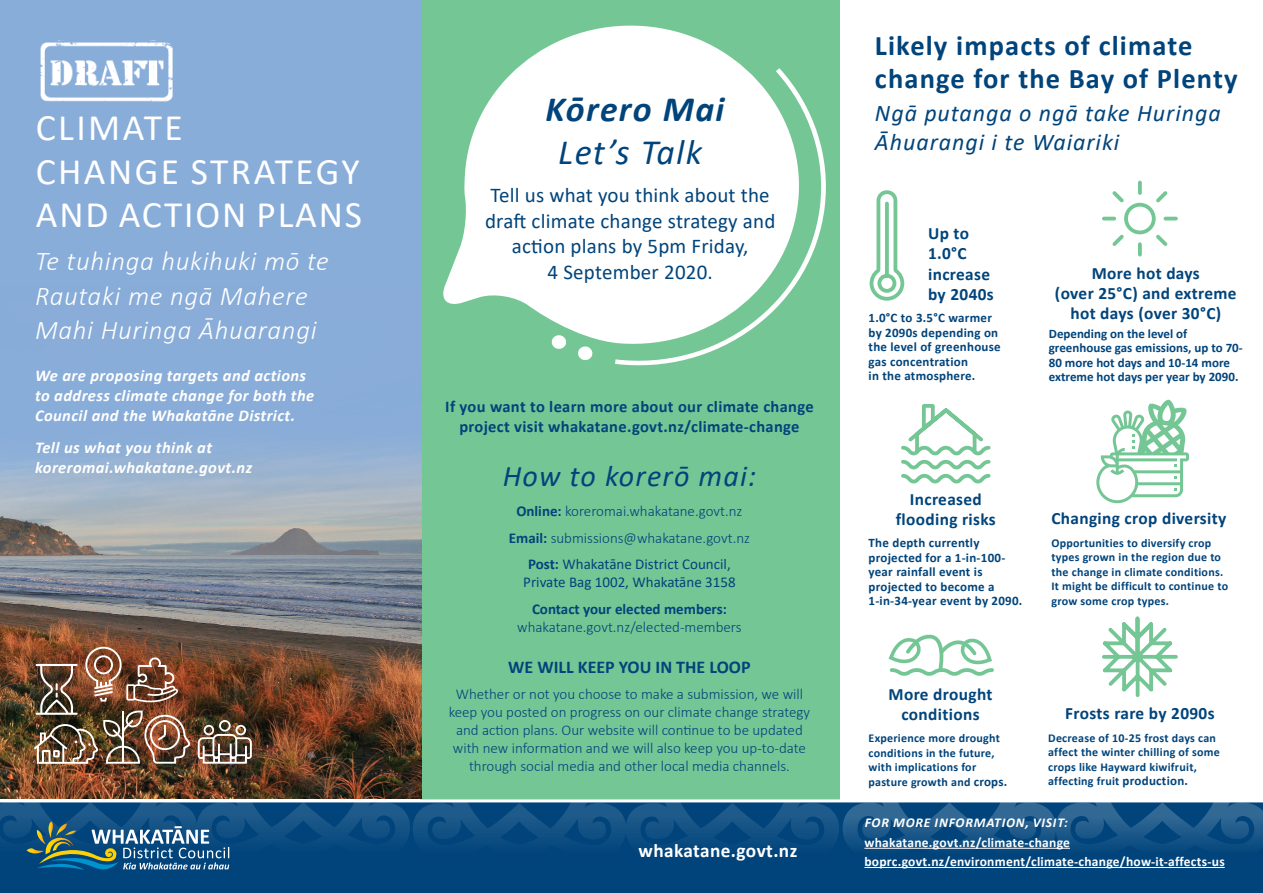
<style>
.page{position:relative;width:1263px;height:893px;background:#fff}
.page>*{position:absolute;margin:0;border:0;box-sizing:border-box;transform-origin:0 0}
.Header_1{font:37.5px/43.5px "Calibri";letter-spacing:.055em;color:#fff}
.Header_2{font:italic 700 35.7px "Calibri";letter-spacing:.04em;color:#00447b}
.Header_2-2{font:italic 35.7px "Calibri";letter-spacing:.04em;color:#00447b}
.Header_2-3{font:italic 30px "Calibri";letter-spacing:.04em;color:#00447b}
.Header_2-4{font:700 28.5px/33px "Calibri";letter-spacing:.04em;color:#00447b}
.Header_1-2{font:italic 300 27px/34.5px "Calibri";letter-spacing:.025em;color:#fff}
.Header_2_-_Te_Reo{font:italic 24px/28.8px "Calibri";letter-spacing:.04em;color:#00447b}
.Header_2-5{font:21px/25.5px "Calibri";letter-spacing:.01em;color:#00447b;text-align:center}
.Body_2{font:700 19.35px "Calibri";letter-spacing:.02em;color:#fff}
.body_bold{font:700 18px "Calibri";color:#00447b}
.Header_2-6{font:700 17.25px/20.1px "Calibri";letter-spacing:.02em;color:#00447b;text-align:center}
.Body{font:italic 700 16.5px/19.8px "Calibri";letter-spacing:.025em;color:#fff}
.Header_2-7{font:700 16.5px/20.1px "Calibri";letter-spacing:.02em;color:#00447b;text-align:center}
.body{font:300 15px/18px "Calibri";color:#00447b;text-align:center}
.Header_2-8{font:300 15px "Calibri";color:#00447b}
.body-2{font:15px/18px "Calibri";color:#00447b;text-align:center}
.Body_2-2{font:700 13.5px "Calibri";letter-spacing:.02em;color:#fff}
.Body_2-3{font:italic 700 13.5px "Calibri";letter-spacing:.06em;color:#fff}
.Body_2-4{font:700 12.9px/14.4px "Calibri";letter-spacing:.015em;color:#00447b}
.Body_2-5{font:700 12px/14.4px "Calibri";letter-spacing:.02em;color:#00447b}
.Header_2-9{font:700 12px/14.4px "Calibri";letter-spacing:.02em;color:#00447b}
.s1{font-weight:700}
.s2{font-size:12.9px}
</style>
<div class="page">
<div style="left:0;top:800px;width:1263px;height:93px;background:#00447b"></div>
<div style="left:420px;top:0;width:420px;height:800px;background:#75c695"></div>
<svg style="left:578px;top:350px;width:15px;height:10px"></svg>
<svg style="left:443px;top:25px;width:301px;height:325px;fill:#fff"></svg>
<svg style="left:615px;top:68px;width:211px;height:298px;fill:#fff"></svg>
<div style="left:0;top:0;width:422px;height:798px;background:#89add9"></div>
<img style="left:0;top:448px;width:422px;height:350px">
<img style="left:198px;top:720px;width:54px;height:44px">
<img style="left:34px;top:647px;width:157px;height:118px">
<img style="left:41px;top:40px;width:131px;height:62px">
<hr style="left:0;top:799px;width:1263px;height:3px;background:#fff">
<svg style="left:1102px;top:616px;width:76px;height:81px"></svg>
<svg style="left:888px;top:634px;width:106px;height:42px"></svg>
<svg style="left:901px;top:404px;width:90px;height:80px"></svg>
<svg style="left:1096px;top:399px;width:93px;height:104px"></svg>
<svg style="left:869px;top:190px;width:35px;height:111px"></svg>
<svg style="left:1102px;top:180px;width:76px;height:77px"></svg>
<svg style="left:0;top:802px;width:1263px;height:68px"></svg>
<p class="Header_1" style="left:36px;top:105px;width:328px">CLIMATE<br>CHANGE STRATEGY<br>AND ACTION PLANS</p>
<p class="Header_1-2" style="left:35px;top:244px;width:295px">Te tuhinga hukihuki mō te<br>Rautaki me ngā Mahere<br>Mahi Huringa Āhuarangi</p>
<p class="Body" style="left:35px;top:365px;width:281px">We are proposing targets and actions to address climate change for both the<br>Council and the Whakatāne District.</p>
<p class="Body" style="left:35px;top:437px;width:219px">Tell us what you think at koreromai.whakatane.govt.nz</p>
<p class="Header_2" style="left:545px;top:83px;width:180px">Kōrero Mai</p>
<p class="Header_2-2" style="left:558px;top:127px;width:145px">Let’s Talk</p>
<p class="Header_2-5" style="left:485px;top:182px;width:292px">Tell us what you think about the draft climate change strategy and action plans by 5pm Friday,<br>4 September 2020.</p>
<p class="Header_2-7" style="left:445px;top:396px;width:370px">If you want to learn more about our climate change project visit whakatane.govt.nz/climate-change</p>
<p class="Header_2-3" style="left:503px;top:455px;width:255px">How to korerō mai:</p>
<p class="Header_2-8" style="left:516px;top:502px;width:228px"><span class="s1">Online:</span> koreromai.whakatane.govt.nz</p>
<p class="Header_2-8" style="left:509px;top:528px;width:243px"><span class="s1">Email:</span> submissions@whakatane.govt.nz</p>
<p class="body-2" style="left:523px;top:555px;width:214px"><span class="s1">Post:</span> Whakatāne District Council,<br>Private Bag 1002, Whakatāne 3158</p>
<p class="body" style="left:517px;top:600px;width:226px"><span class="s1">Contact your elected members: </span>whakatane.govt.nz/elected-members</p>
<p class="body_bold" style="left:508px;top:654px;width:244px">WE WILL KEEP YOU IN THE LOOP</p>
<p class="body" style="left:449px;top:685px;width:363px">Whether or not you choose to make a submission, we will keep you posted on progress on our climate change strategy and action plans. Our website will continue to be updated with new information and we will also keep you up-to-date through social media and other local media channels.</p>
<p class="Body_2" style="left:639px;top:837px;width:160px">whakatane.govt.nz</p>
<p class="Header_2-4" style="left:875px;top:29px;width:364px">Likely impacts of climate change for the Bay of Plenty</p>
<p class="Header_2_-_Te_Reo" style="left:875px;top:98px;width:347px">Ngā putanga o ngā take Huringa<br>Āhuarangi i te Waiariki</p>
<p class="Header_2-6" style="left:928px;top:223px;width:67px;text-align:left">Up to<br>1.0°C increase by 2040s</p>
<p class="Body_2-4" style="left:868px;top:311px;width:134px">1.0°C to 3.5°C warmer by 2090s depending on the level of greenhouse gas concentration<br>in the atmosphere.</p>
<p class="Header_2-6" style="left:1055px;top:263px;width:183px">More hot days<br>(over 25°C) and extreme hot days (over 30°C)</p>
<p class="Body_2-4" style="left:1049px;top:326px;width:195px">Depending on the level of greenhouse gas emissions, up to 70-<br>80 more hot days and 10-14 more extreme hot days per year by 2090.</p>
<p class="Header_2-6" style="left:896px;top:489px;width:102px">Increased flooding risks</p>
<p class="Body_2-4" style="left:868px;top:536px;width:155px">The depth currently projected for a 1-in-100- year rainfall event is projected to become a<br>1-in-34-year event by 2090.</p>
<p class="Header_2-6" style="left:1051px;top:508px;width:176px">Changing crop diversity</p>
<p class="Header_2-9" style="left:1051px;top:536px;width:178px">Opportunities to diversify crop types grown in the region due to the change in climate conditions.<br>It might be difficult to continue to grow some crop types.</p>
<p class="Header_2-6" style="left:888px;top:684px;width:105px">More drought conditions</p>
<p class="Body_2-5" style="left:868px;top:731px;width:140px">Experience more drought conditions in the future, with implications for pasture growth and <span class="s2">crops.</span></p>
<p class="Header_2-6" style="left:1065px;top:703px;width:151px">Frosts rare by 2090s</p>
<p class="Body_2-5" style="left:1048px;top:731px;width:173px">Decrease of 10-25 frost days can affect the winter chilling of some crops like Hayward kiwifruit, affecting fruit <span class="s2">production.</span></p>
<p class="Body_2-3" style="left:865px;top:813px;width:205px">FOR MORE INFORMATION, VISIT:</p>
<p class="Body_2-2" style="left:864px;top:833px;width:207px">whakatane.govt.nz/climate-change</p>
<p class="Body_2-2" style="left:864px;top:852px;width:362px">boprc.govt.nz/environment/climate-change/how-it-affects-us</p>
</div>
